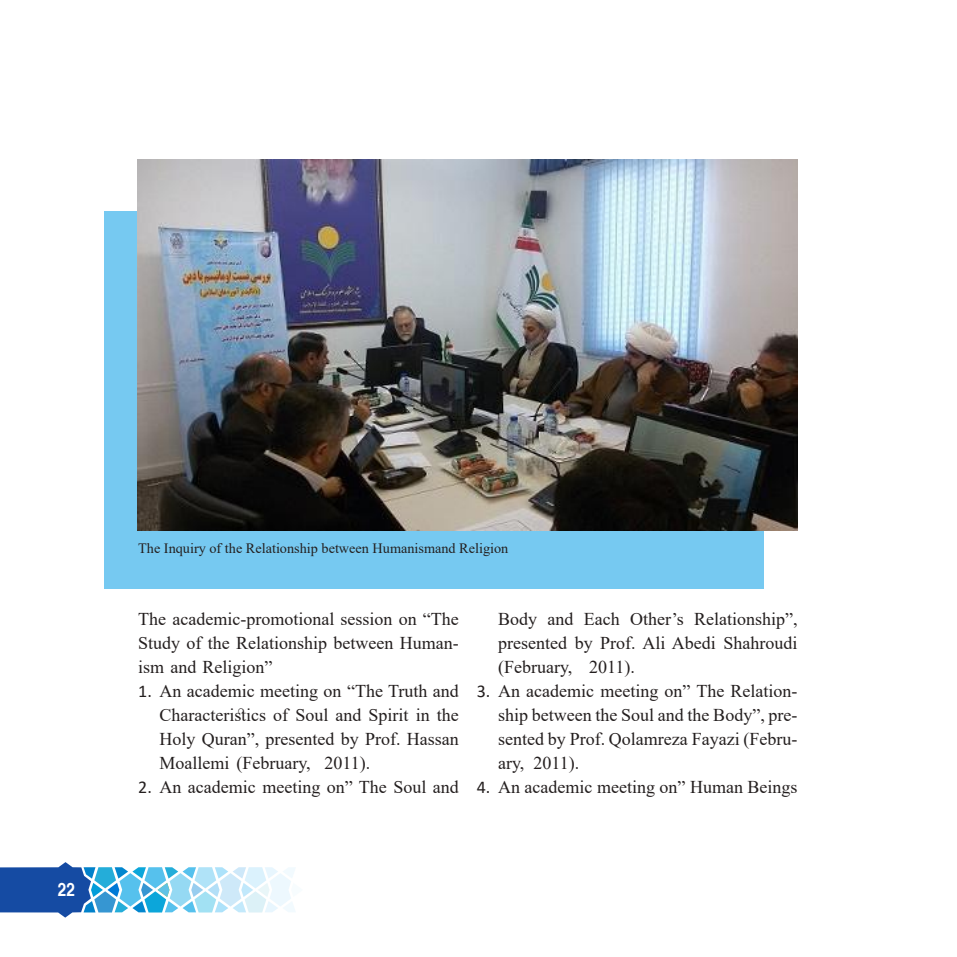
<style>
.page{position:relative;width:957px;height:957px;background:#fff}
.page>*{position:absolute;margin:0;border:0;box-sizing:border-box;transform-origin:0 0}
.t1{font:700 condensed 18.75px "Helvetica LT";color:#fff}
.t2{font:18px/24px "Times New Roman";color:#241f1f;text-align:justify}
.t3{font:14.25px "Times New Roman";color:#241f1f}
.s1{font-family:"Calibri"}
</style>
<div class="page">
<div style="left:104px;top:211px;width:659px;height:377px;background:#76c9f1"></div>
<img style="left:138px;top:159px;width:659px;height:371px">
<svg style="left:0;top:862px;width:295px;height:56px"></svg>
<p class="t1" style="left:58px;top:877px;width:19px">22</p>
<p class="t3" style="left:138px;top:538px;width:372px">The Inquiry of the Relationship between Humanismand Religion</p>
<p class="t2" style="left:138px;top:606px;width:322px">The academic-promotional session on “The Study of the Relationship between Human&shy;ism and Religion”</p>
<p class="t2" style="left:159px;top:678px;width:301px;text-indent:-21px"><span class="s1">1.</span> An academic meeting on “The Truth and Characteristics of Soul and Spirit in the Holy Quran”, presented by Prof. Hassan Moallemi (February, 2011).</p>
<p class="t2" style="left:138px;top:774px;width:322px"><span class="s1">2.</span> An academic meeting on” The Soul and</p>
<p class="t2" style="left:498px;top:606px;width:301px">Body and Each Other’s Relationship”, presented by Prof. Ali Abedi Shahroudi (February, 2011).</p>
<p class="t2" style="left:498px;top:678px;width:301px;text-indent:-21px"><span class="s1">3.</span> An academic meeting on” The Relation&shy;ship between the Soul and the Body”, pre&shy;sented by Prof. Qolamreza Fayazi (Febru&shy;ary, 2011).</p>
<p class="t2" style="left:477px;top:774px;width:322px"><span class="s1">4.</span> An academic meeting on” Human Beings</p>
</div>
